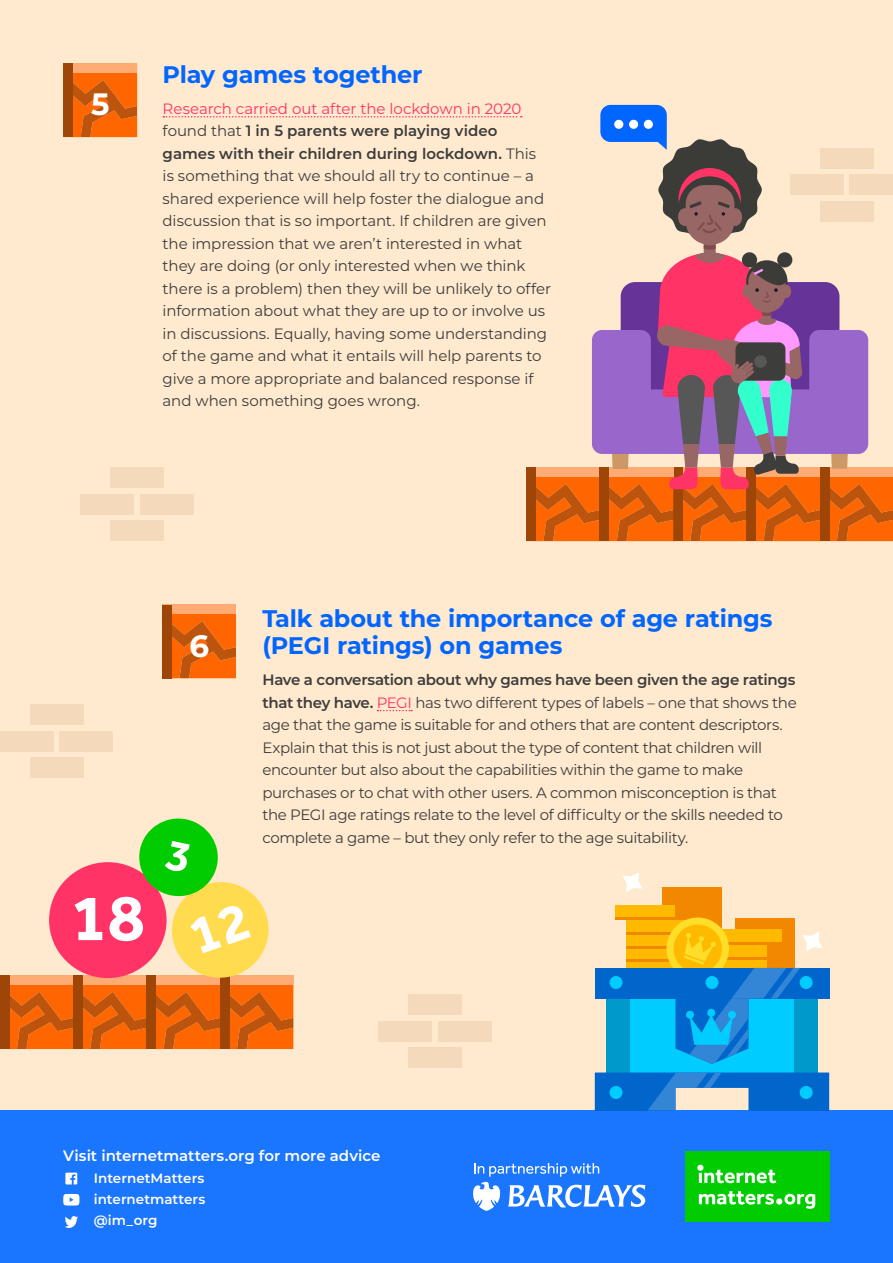
<style>
.page{position:relative;width:893px;height:1263px;background:#fff}
.page>*{position:absolute;margin:0;border:0;box-sizing:border-box;transform-origin:0 0}
.t1{font:700 30.9px "Montserrat";color:#fff}
.t2{font:700 24px/27px "Montserrat";letter-spacing:-.01em;color:#06f}
.t3{font:15px/22.5px "Montserrat";letter-spacing:-.015em;color:#3c3c3b}
.t4{font:600 15px "Montserrat";color:#fff}
.t5{font:600 13.5px/21px "Montserrat";color:#fff;text-align:justify}
.s1{color:#f36}
.s2{font-weight:600}
</style>
<div class="page">
<div style="left:0;top:0;width:893px;height:1111px;background:#ffeacf"></div>
<div style="left:0;top:1111px;width:893px;height:152px;background:#1a75ff"></div>
<svg style="left:377px;top:710px;width:35px;height:1px"></svg>
<div style="left:30px;top:704px;width:53px;height:21px;background:#f5d9bb"></div>
<div style="left:0;top:731px;width:54px;height:21px;background:#f5d9bb"></div>
<div style="left:60px;top:731px;width:53px;height:21px;background:#f5d9bb"></div>
<div style="left:30px;top:757px;width:53px;height:21px;background:#f5d9bb"></div>
<svg style="left:73px;top:73px;width:64px;height:64px;background:#ea6106"></svg>
<div style="left:64px;top:64px;width:73px;height:9px;background:#ffab73"></div>
<div style="left:64px;top:64px;width:9px;height:73px;background:#9e4508"></div>
<svg style="left:172px;top:614px;width:64px;height:64px;background:#ea6106"></svg>
<div style="left:163px;top:605px;width:73px;height:9px;background:#ffab73"></div>
<div style="left:163px;top:605px;width:9px;height:73px;background:#9e4508"></div>
<div style="left:110px;top:467px;width:54px;height:21px;background:#f5d9bb"></div>
<div style="left:81px;top:494px;width:53px;height:21px;background:#f5d9bb"></div>
<div style="left:140px;top:494px;width:54px;height:21px;background:#f5d9bb"></div>
<div style="left:110px;top:520px;width:54px;height:21px;background:#f5d9bb"></div>
<svg style="left:0;top:818px;width:293px;height:231px"></svg>
<div style="left:662px;top:910px;width:59px;height:19px;background:#f28700"></div>
<div style="left:662px;top:892px;width:59px;height:19px;background:#f28700"></div>
<div style="left:662px;top:887px;width:59px;height:19px;background:#f28700"></div>
<div style="left:627px;top:962px;width:59px;height:11px;background:#ffba00"></div>
<div style="left:627px;top:950px;width:59px;height:12px;background:#f28700"></div>
<div style="left:627px;top:947px;width:59px;height:12px;background:#ffba00"></div>
<div style="left:627px;top:937px;width:59px;height:12px;background:#f28700"></div>
<div style="left:627px;top:934px;width:59px;height:12px;background:#ffba00"></div>
<svg style="left:627px;top:931px;width:35px;height:3px"></svg>
<div style="left:627px;top:920px;width:59px;height:11px;background:#ffba00"></div>
<div style="left:615px;top:908px;width:59px;height:12px;background:#f28700"></div>
<div style="left:615px;top:905px;width:59px;height:12px;background:#ffba00"></div>
<div style="left:606px;top:999px;width:212px;height:82px;background:#0cf"></div>
<div style="left:606px;top:999px;width:23px;height:82px;background:#09c"></div>
<div style="left:795px;top:999px;width:23px;height:82px;background:#09c"></div>
<div style="left:595px;top:968px;width:234px;height:31px;background:#06c"></div>
<div style="left:609px;top:976px;width:13px;height:13px;background:#0cf;border-radius:50%"></div>
<svg style="left:623px;top:872px;width:19px;height:20px"></svg>
<svg style="left:595px;top:1072px;width:234px;height:39px"></svg>
<svg style="left:662px;top:913px;width:161px;height:151px"></svg>
<div style="left:408px;top:994px;width:54px;height:21px;background:#f5d9bb"></div>
<div style="left:378px;top:1020px;width:54px;height:21px;background:#f5d9bb"></div>
<div style="left:438px;top:1020px;width:54px;height:21px;background:#f5d9bb"></div>
<div style="left:408px;top:1047px;width:54px;height:21px;background:#f5d9bb"></div>
<svg style="left:163px;top:105px;width:730px;height:436px"></svg>
<div style="left:644px;top:120px;width:9px;height:9px;background:#fff;border-radius:50%"></div>
<div style="left:629px;top:120px;width:9px;height:9px;background:#fff;border-radius:50%"></div>
<div style="left:614px;top:120px;width:9px;height:9px;background:#fff;border-radius:50%"></div>
<div style="left:685px;top:1151px;width:144px;height:71px;background:#0c0"></div>
<svg style="left:697px;top:1164px;width:118px;height:45px"></svg>
<svg style="left:65px;top:1216px;width:13px;height:12px"></svg>
<svg style="left:65px;top:1172px;width:12px;height:12px"></svg>
<svg style="left:63px;top:1194px;width:16px;height:11px"></svg>
<svg style="left:473px;top:1163px;width:172px;height:48px"></svg>
<h1 class="t1" style="left:91px;top:82px;width:20px">5</h1>
<h2 class="t2" style="left:163px;top:60px;width:261px">Play games together</h2>
<p class="t3" style="left:163px;top:97px;width:390px"><span class="s1">Research carried out after the lockdown in 2020 </span>found that <span class="s2">1 in 5 parents were playing video games with their children during lockdown.</span> This<br>is something that we should all try to continue – a shared experience will help foster the dialogue and discussion that is so important. If children are given the impression that we aren’t interested in what they are doing (or only interested when we think there is a problem) then they will be unlikely to offer information about what they are up to or involve us in discussions. Equally, having some understanding of the game and what it entails will help parents to give a more appropriate and balanced response if and when something goes wrong.</p>
<h1 class="t1" style="left:189px;top:623px;width:21px">6</h1>
<h2 class="t2" style="left:262px;top:604px;width:512px">Talk about the importance of age ratings (PEGI ratings) on games</h2>
<p class="t3" style="left:262px;top:668px;width:536px"><span class="s2">Have a conversation about why games have been given the age ratings that they have.</span> <span class="s1">PEGI</span> has two different types of labels – one that shows the age that the game is suitable for and others that are content descriptors.<br>Explain that this is not just about the type of content that children will encounter but also about the capabilities within the game to make purchases or to chat with other users. A common misconception is that the PEGI age ratings relate to the level of difficulty or the skills needed to complete a game – but they only refer to the age suitability.</p>
<p class="t4" style="left:63px;top:1144px;width:319px">Visit internetmatters.org for more advice</p>
<p class="t5" style="left:94px;top:1167px;width:113px">InternetMatters internetmatters @im_org</p>
</div>
